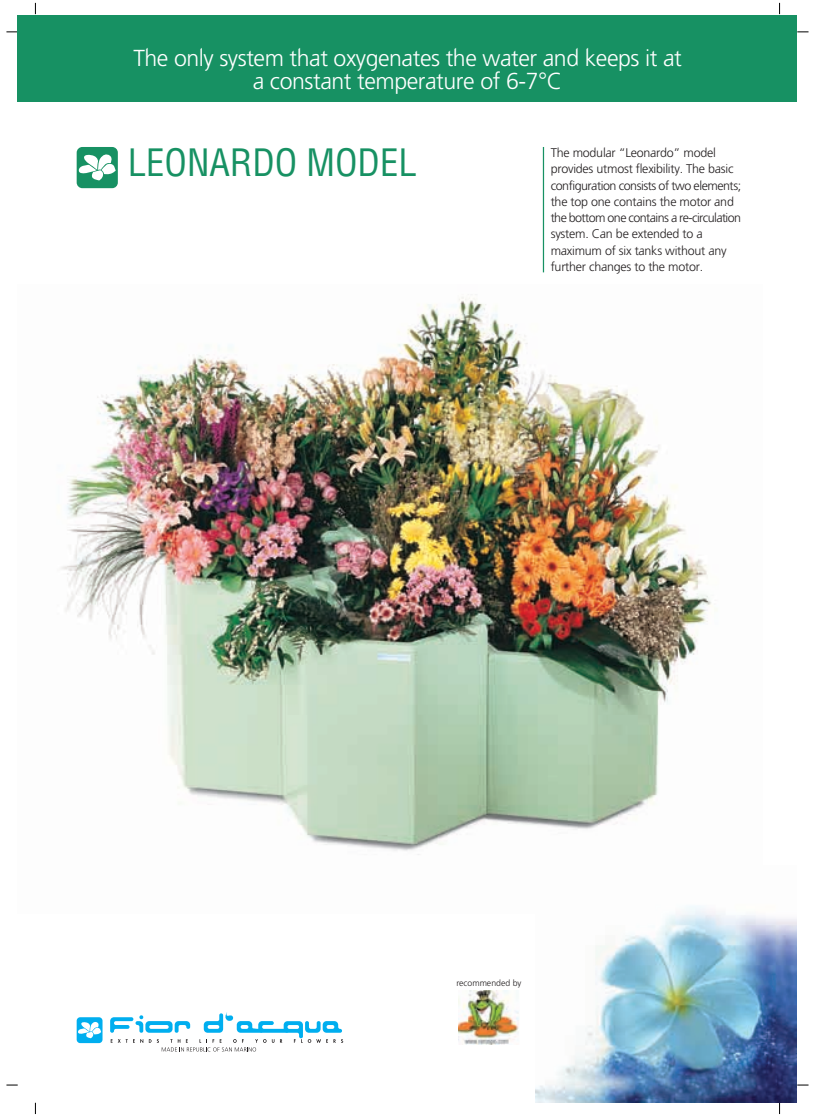
<style>
.page{position:relative;width:815px;height:1117px;background:#fff}
.page>*{position:absolute;margin:0;border:0;box-sizing:border-box;transform-origin:0 0}
.t1{font:condensed 36.75px "Helvetica";color:#179163}
.t2{font:300 23.12px/23.1px "Freeway";letter-spacing:-.02em;color:#fff;text-align:center}
.t3{font:300 12.5px/16.2px "Freeway";letter-spacing:-.02em;color:#231f20}
.t4{font:300 8.75px "Freeway";color:#231f20}
</style>
<div class="page">
<svg style="left:6px;top:1084px;width:12px;height:1px"></svg>
<svg style="left:6px;top:32px;width:12px;height:1px"></svg>
<img style="left:61px;top:297px;width:656px;height:558px">
<img style="left:536px;top:906px;width:261px;height:196px">
<div style="left:77px;top:147px;width:41px;height:41px;background:#179163;border-radius:6px"></div>
<svg style="left:78px;top:154px;width:38px;height:26px"></svg>
<hr style="left:543px;top:147px;width:1px;height:125px;background:#179163">
<div style="left:77px;top:1016px;width:26px;height:26px;background:linear-gradient(to right,#00aeef,#03afef);border-radius:4px"></div>
<svg style="left:78px;top:1020px;width:23px;height:17px"></svg>
<svg style="left:110px;top:1012px;width:233px;height:39px"></svg>
<div style="left:18px;top:15px;width:779px;height:86px;background:#179163"></div>
<img style="left:458px;top:990px;width:61px;height:54px">
<h2 class="t2" style="left:133px;top:48px;width:550px">The only system that oxygenates the water and keeps it at a constant temperature of 6-7 C</h2>
<h1 class="t1" style="left:128px;top:149px;width:291px">LEONARDO MODEL</h1>
<p class="t3" style="left:551px;top:145px;width:192px">The modular “Leonardo” model provides utmost flexibility. The basic configuration consists of two elements; the top one contains the motor and the bottom one contains a re-circulation system. Can be extended to a maximum of six tanks without any further changes to the motor.</p>
<p class="t4" style="left:456px;top:978px;width:67px">recommended by</p>
</div>
